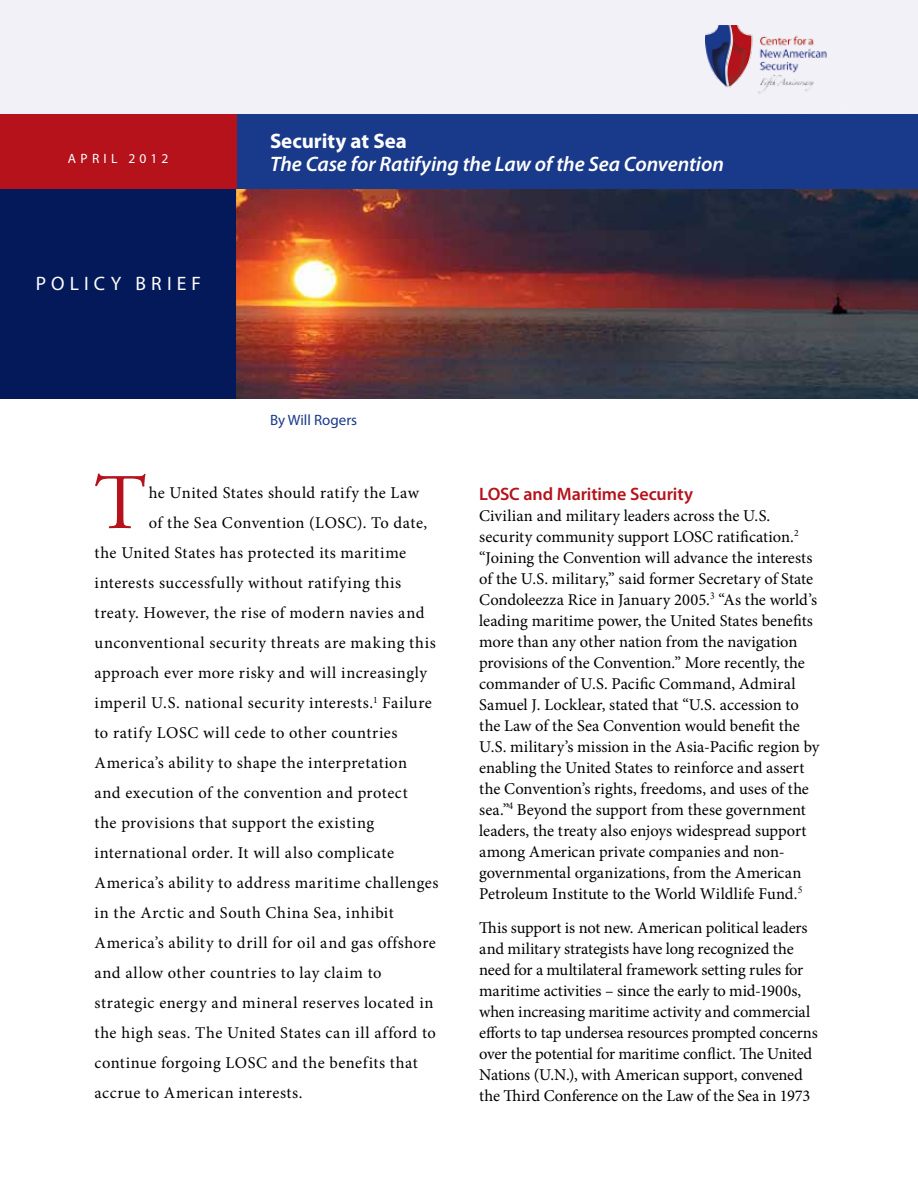
<style>
.page{position:relative;width:918px;height:1188px;background:#fff}
.page>*{position:absolute;margin:0;border:0;box-sizing:border-box;transform-origin:0 0}
.t1{font:78.6px "Adobe Garamond Pro";color:#b5121b}
.t2{font:italic 600 21px "Myriad Pro";letter-spacing:-.005em;color:#fff}
.t3{font:700 21px "Myriad Pro";letter-spacing:-.005em;color:#fff}
.t4{font:19.5px "Myriad Pro";letter-spacing:.265em;color:#fff}
.t5{font:600 18px "Myriad Pro";letter-spacing:-.01em;color:#b5121b}
.t6{font:16.5px/21px "Minion Pro";letter-spacing:.015em;color:#000}
.t7{font:16.5px/21px "Minion Pro";letter-spacing:-.01em;color:#000}
.t8{font:16.5px "Minion Pro";letter-spacing:.035em;color:#000}
.t9{font:16.5px "Minion Pro";letter-spacing:.04em;color:#000}
.t10{font:15px "Myriad Pro";color:#19398a}
.t11{font:13.5px "Myriad Pro";letter-spacing:.32em;color:#fff}
</style>
<div class="page">
<div style="left:0;top:0;width:918px;height:115px;background:#f2f1f8"></div>
<img style="left:705px;top:26px;width:139px;height:69px">
<div style="left:237px;top:115px;width:681px;height:74px;background:#19398a"></div>
<div style="left:0;top:115px;width:237px;height:74px;background:#b5121b"></div>
<div style="left:0;top:189px;width:237px;height:209px;background:#041959"></div>
<img style="left:237px;top:189px;width:681px;height:209px">
<p class="t11" style="left:68px;top:150px;width:102px">APRIL 2012</p>
<p class="t4" style="left:36px;top:271px;width:167px">P OLICY BRIEF</p>
<p class="t3" style="left:270px;top:127px;width:138px">Security at Sea</p>
<p class="t2" style="left:270px;top:150px;width:455px">The Case for Ratifying the Law of the Sea Convention</p>
<p class="t10" style="left:270px;top:411px;width:89px">BY WILL ROGERS</p>
<h1 class="t1" style="left:94px;top:456px;width:53px">T</h1>
<p class="t6" style="left:149px;top:482px;width:272px">he United States should ratify the Law</p>
<p class="t6" style="left:149px;top:512px;width:280px">of the Sea Convention (LOSC). To date,</p>
<p class="t6" style="left:95px;top:542px;width:313px">the United States has protected its maritime</p>
<p class="t8" style="left:95px;top:572px;width:308px">interests successfully without ratifying this</p>
<p class="t6" style="left:95px;top:602px;width:331px">treaty. However, the rise of modern navies and</p>
<p class="t8" style="left:95px;top:632px;width:343px">unconventional security threats are making this</p>
<p class="t6" style="left:95px;top:662px;width:334px">approach ever more risky and will increasingly</p>
<p class="t8" style="left:95px;top:692px;width:339px">imperil U.S. national security interests.<sup>1</sup> Failure</p>
<p class="t8" style="left:94px;top:722px;width:305px">to ratify LOSC will cede to other countries</p>
<p class="t6" style="left:94px;top:752px;width:314px">America’s ability to shape the interpretation</p>
<p class="t6" style="left:94px;top:782px;width:315px">and execution of the convention and protect</p>
<p class="t6" style="left:94px;top:812px;width:281px">the provisions that support the existing</p>
<p class="t6" style="left:94px;top:842px;width:301px">international order. It will also complicate</p>
<p class="t6" style="left:94px;top:872px;width:345px">America’s ability to address maritime challenges</p>
<p class="t9" style="left:94px;top:902px;width:301px">in the Arctic and South China Sea, inhibit</p>
<p class="t6" style="left:94px;top:932px;width:343px">America’s ability to drill for oil and gas offshore</p>
<p class="t6" style="left:94px;top:962px;width:289px">and allow other countries to lay claim to</p>
<p class="t8" style="left:94px;top:992px;width:341px">strategic energy and mineral reserves located in</p>
<p class="t8" style="left:94px;top:1022px;width:343px">the high seas. The United States can ill afford to</p>
<p class="t6" style="left:94px;top:1052px;width:325px">continue forgoing LOSC and the benefits that</p>
<p class="t8" style="left:94px;top:1082px;width:210px">accrue to American interests.</p>
<p class="t5" style="left:479px;top:482px;width:215px">LOSC and Maritime Security</p>
<p class="t6" style="left:479px;top:505px;width:342px">Civilian and military leaders across the U.S. security community support LOSC ratification.<sup>2 </sup>“Joining the Convention will advance the interests of the U.S. military,” said former Secretary of State Condoleezza Rice in January 2005.<sup>3</sup> “As the world’s leading maritime power, the United States benefits more than any other nation from the navigation provisions of the Convention.” More recently, the commander of U.S. Pacific Command, Admiral Samuel J. Locklear, stated that “U.S. accession to the Law of the Sea Convention would benefit the U.S. military’s mission in the Asia-Pacific region by enabling the United States to reinforce and assert the Convention’s rights, freedoms, and uses of the sea.”<sup>4</sup> Beyond the support from these government leaders, the treaty also enjoys widespread support among American private companies and non&shy;governmental organizations, from the American Petroleum Institute to the World Wildlife Fund.<sup>5</sup></p>
<p class="t7" style="left:479px;top:917px;width:340px">This support is not new. American political leaders and military strategists have long recognized the need for a multilateral framework setting rules for maritime activities – since the early to mid-1900s, when increasing maritime activity and commercial efforts to tap undersea resources prompted concerns over the potential for maritime conflict. The United Nations (U.N.), with American support, convened the Third Conference on the Law of the Sea in 1973</p>
</div>
